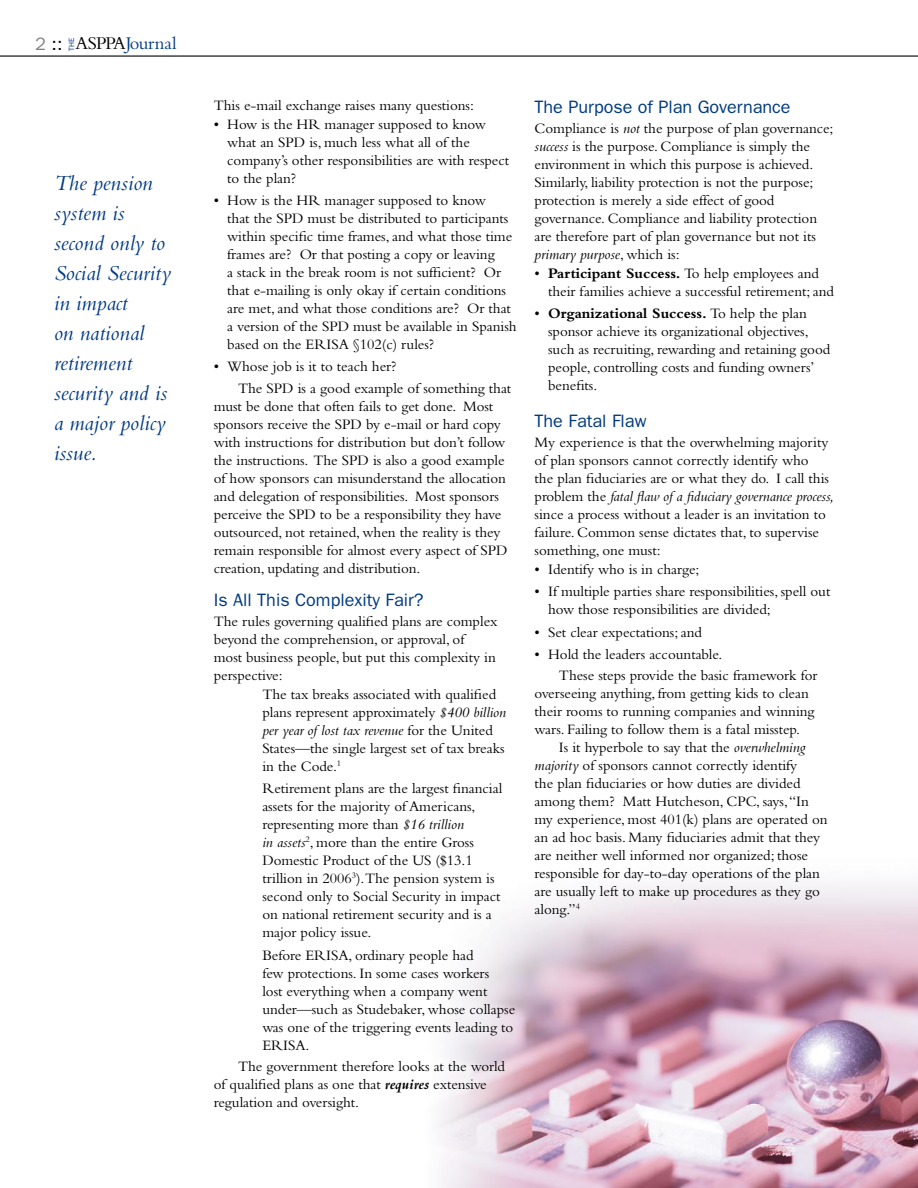
<style>
.page{position:relative;width:918px;height:1188px;background:#fff}
.page>*{position:absolute;margin:0;border:0;box-sizing:border-box;transform-origin:0 0}
.t1{font:italic 22.5px/30px "Bembo";color:#013a81}
.t2{font:18.6px "Bembo";letter-spacing:-.01em;color:#013a81}
.t3{font:18px "Franklin Gothic";color:#013a81}
.t4{font:18px "Franklin Gothic";color:#000}
.t5{font:15px/18px "Bembo";letter-spacing:-.005em;color:#000}
.t6{font:7.65px "Franklin Gothic";color:#013a81}
.s1{color:#000}
.s2{font-style:italic}
.s3{font-weight:700;font-style:italic}
.s4{font-weight:700}
</style>
<div class="page">
<hr style="left:0;top:55px;width:918px;height:2px;background:#000">
<img style="left:437px;top:882px;width:481px;height:306px">
<p class="t4" style="left:52px;top:33px;width:12px">::</p>
<p class="t6" style="left:67px;top:51px;width:15px;rotate:-90deg">THE</p>
<p class="t2" style="left:75px;top:33px;width:103px"><span class="s1">ASPPA</span>Journal</p>
<h1 class="t1" style="left:54px;top:168px;width:119px">The pension system is second only to<br>Social Security in impact<br>on national retirement security and is a major policy issue.</h1>
<p class="t5" style="left:214px;top:96px;width:262px">This e-mail exchange raises many questions:</p>
<p class="t5" style="left:227px;top:115px;width:283px;text-indent:-14px">• How is the HR manager supposed to know what an SPD is, much less what all of the company’s other responsibilities are with respect to the plan?</p>
<p class="t5" style="left:227px;top:191px;width:291px;text-indent:-14px">• How is the HR manager supposed to know<br>that the SPD must be distributed to participants within specific time frames, and what those time frames are? Or that posting a copy or leaving<br>a stack in the break room is not sufficient? Or that e-mailing is only okay if certain conditions are met, and what those conditions are? Or that a version of the SPD must be available in Spanish based on the ERISA §102(c) rules?</p>
<p class="t5" style="left:238px;top:356px;width:275px;line-height:21.3px;text-indent:-24px">• Whose job is it to teach her?<br>The SPD is a good example of something that</p>
<p class="t5" style="left:214px;top:397px;width:295px">must be done that often fails to get done. Most sponsors receive the SPD by e-mail or hard copy with instructions for distribution but don’t follow the instructions. The SPD is also a good example of how sponsors can misunderstand the allocation and delegation of responsibilities. Most sponsors perceive the SPD to be a responsibility they have outsourced, not retained, when the reality is they remain responsible for almost every aspect of SPD creation, updating and distribution.</p>
<p class="t3" style="left:214px;top:589px;width:211px">Is All This Complexity Fair?</p>
<p class="t5" style="left:214px;top:612px;width:285px">The rules governing qualified plans are complex beyond the comprehension, or approval, of<br>most business people, but put this complexity in perspective:</p>
<p class="t5" style="left:262px;top:685px;width:245px">The tax breaks associated with qualified plans represent approximately <span class="s2">$400 billion per year of lost tax revenue</span> for the United States—the single largest set of tax breaks in the Code.<sup>1</sup></p>
<p class="t5" style="left:262px;top:779px;width:241px">Retirement plans are the largest financial assets for the majority of Americans, representing more than <span class="s2">$16 trillion<br>in assets</span><sup>2</sup>, more than the entire Gross Domestic Product of the US ($13.1 trillion in 2006<sup>3</sup>).The pension system is second only to Social Security in impact on national retirement security and is a major policy issue.</p>
<p class="t5" style="left:262px;top:946px;width:254px">Before ERISA, ordinary people had<br>few protections. In some cases workers<br>lost everything when a company went under—such as Studebaker, whose collapse was one of the triggering events leading to ERISA.</p>
<p class="t5" style="left:214px;top:1057px;width:293px;text-indent:24px">The government therefore looks at the world of qualified plans as one that <span class="s3">requires</span> extensive regulation and oversight.</p>
<p class="t3" style="left:535px;top:96px;width:258px">The Purpose of Plan Governance</p>
<p class="t5" style="left:535px;top:119px;width:300px">Compliance is <span class="s2">not</span> the purpose of plan governance; <span class="s2">success</span> is the purpose. Compliance is simply the environment in which this purpose is achieved.<br>Similarly, liability protection is not the purpose; protection is merely a side effect of good governance. Compliance and liability protection are therefore part of plan governance but not its <span class="s2">primary purpose</span>, which is:</p>
<p class="t5" style="left:548px;top:264px;width:287px;text-indent:-14px">• <span class="s4">Participant Success.</span> To help employees and their families achieve a successful retirement; and</p>
<p class="t5" style="left:548px;top:304px;width:284px;text-indent:-14px">• <span class="s4">Organizational Success.</span> To help the plan sponsor achieve its organizational objectives, such as recruiting, rewarding and retaining good people, controlling costs and funding owners’ benefits.</p>
<p class="t3" style="left:535px;top:410px;width:113px">The Fatal Flaw</p>
<p class="t5" style="left:535px;top:433px;width:301px">My experience is that the overwhelming majority of plan sponsors cannot correctly identify who<br>the plan fiduciaries are or what they do. I call this problem the <span class="s2">fatal flaw of a fiduciary governance process, </span>since a process without a leader is an invitation to failure. Common sense dictates that, to supervise something, one must:</p>
<p class="t5" style="left:535px;top:560px;width:166px">• Identify who is in charge;</p>
<p class="t5" style="left:548px;top:582px;width:284px;text-indent:-14px">• If multiple parties share responsibilities, spell out how those responsibilities are divided;</p>
<p class="t5" style="left:535px;top:623px;width:169px">• Set clear expectations; and</p>
<p class="t5" style="left:559px;top:643px;width:260px;line-height:21.3px;text-indent:-24px">• Hold the leaders accountable.<br>These steps provide the basic framework for</p>
<p class="t5" style="left:535px;top:684px;width:276px">overseeing anything, from getting kids to clean</p>
<p class="t5" style="left:535px;top:702px;width:282px">their rooms to running companies and winning</p>
<p class="t5" style="left:535px;top:720px;width:267px">wars. Failing to follow them is a fatal misstep.</p>
<p class="t5" style="left:559px;top:738px;width:248px">Is it hyperbole to say that the <span class="s2">overwhelming</span></p>
<p class="t5" style="left:535px;top:756px;width:264px"><span class="s2">majority</span> of sponsors cannot correctly identify</p>
<p class="t5" style="left:535px;top:774px;width:267px">the plan fiduciaries or how duties are divided</p>
<p class="t5" style="left:535px;top:792px;width:276px">among them? Matt Hutcheson, CPC, says, “In</p>
<p class="t5" style="left:535px;top:810px;width:295px">my experience, most 401(k) plans are operated on</p>
<p class="t5" style="left:535px;top:828px;width:287px">an ad hoc basis. Many fiduciaries admit that they</p>
<p class="t5" style="left:535px;top:846px;width:275px">are neither well informed nor organized; those</p>
<p class="t5" style="left:535px;top:864px;width:287px">responsible for day-to-day operations of the plan</p>
<p class="t5" style="left:535px;top:882px;width:287px">are usually left to make up procedures as they go</p>
<p class="t5" style="left:535px;top:900px;width:47px">along.”<sup>4</sup></p>
</div>
